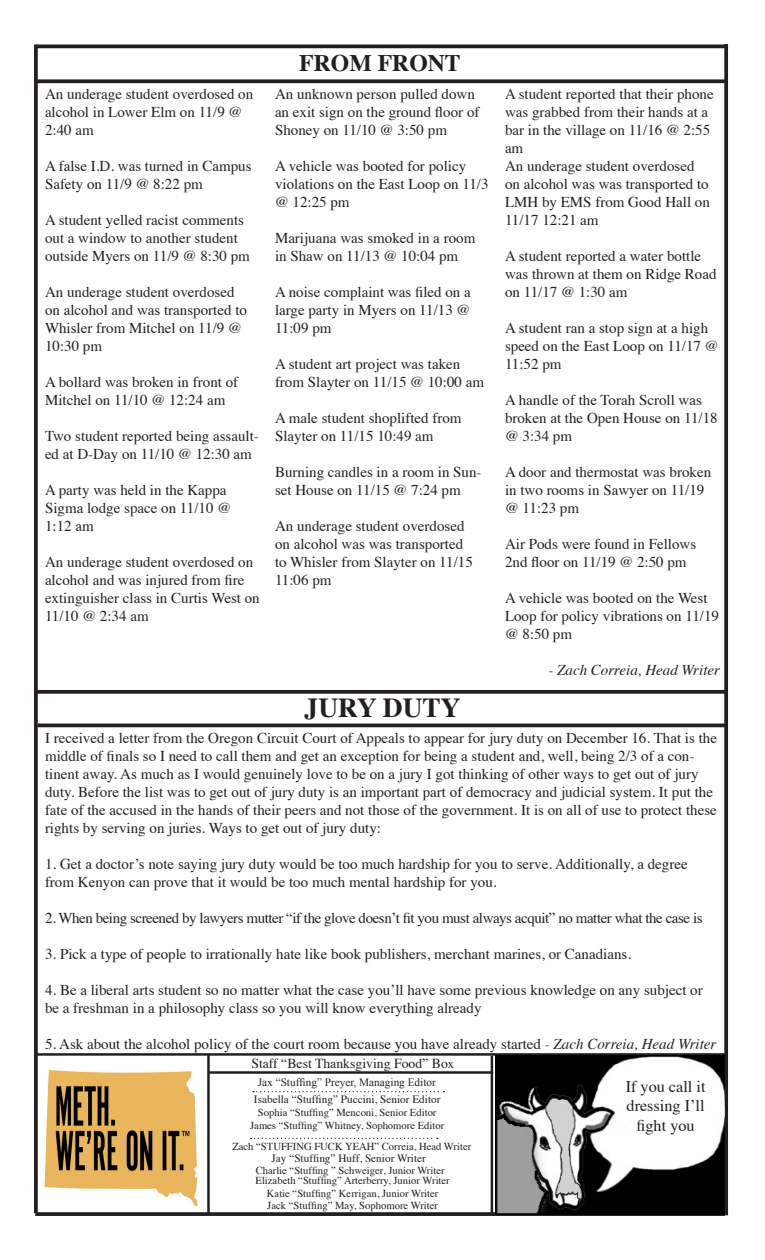
<style>
.page{position:relative;width:765px;height:1260px;background:#fff}
.page>*{position:absolute;margin:0;border:0;box-sizing:border-box;transform-origin:0 0}
.t1{font:700 27.5px "Times";color:#231f20}
.t2{font:700 23.75px "Times";color:#231f20}
.t3{font:16.25px/19.5px "Times";color:#231f20;text-align:center}
.t4{font:15px/18px "Times";color:#231f20}
.t5{font:15px "Times";letter-spacing:-.03em;color:#231f20}
.t6{font:italic 15px "Times";color:#231f20}
.t7{font:13.75px "Times";color:#231f20}
.t8{font:11.25px "Times";color:#231f20}
.t9{font:11.25px "Times New Roman";color:#231f20}
.t10{font:10.62px "Times";color:#231f20}
.s1{font-style:italic}
.s2{font-size:12.5px}
</style>
<div class="page">
<svg style="left:35px;top:1212px;width:690px;height:4px;background:#2f2b2c"></svg>
<hr style="left:207px;top:1054px;width:3px;height:161px;background:#231f20">
<hr style="left:37px;top:1053px;width:689px;height:3px;background:#231f20">
<hr style="left:491px;top:1056px;width:2px;height:157px;background:#231f20">
<svg style="left:34px;top:44px;width:4px;height:1169px;background:#2f2c2d"></svg>
<svg style="left:37px;top:44px;width:687px;height:4px;background:#3d3a3b"></svg>
<hr style="left:209px;top:1071px;width:284px;height:3px;background:#231f20">
<svg style="left:253px;top:1091px;width:191px;height:1px"></svg>
<svg style="left:35px;top:79px;width:689px;height:4px;background:#393637"></svg>
<svg style="left:724px;top:44px;width:4px;height:1171px;background:#302d2e"></svg>
<img style="left:495px;top:1055px;width:230px;height:160px">
<svg style="left:251px;top:1138px;width:187px;height:1px"></svg>
<svg style="left:35px;top:690px;width:690px;height:4px;background:#322f2f"></svg>
<hr style="left:38px;top:724px;width:688px;height:3px;background:#231f20">
<img style="left:44px;top:1070px;width:154px;height:137px">
<p class="t4" style="left:45px;top:84px;width:210px">An underage student overdosed on alcohol in Lower Elm on 11/9 @<br>2:40 am</p>
<p class="t4" style="left:45px;top:156px;width:208px">A false I.D. was turned in Campus<br>Safety on 11/9 @ 8:22 pm</p>
<p class="t4" style="left:45px;top:210px;width:206px">A student yelled racist comments out a window to another student outside Myers on 11/9 @ 8:30 pm</p>
<p class="t4" style="left:45px;top:282px;width:204px">An underage student overdosed on alcohol and was transported to<br>Whisler from Mitchel on 11/9 @<br>10:30 pm</p>
<p class="t4" style="left:45px;top:372px;width:195px">A bollard was broken in front of<br>Mitchel on 11/10 @ 12:24 am</p>
<p class="t4" style="left:45px;top:426px;width:215px">Two student reported being assault&shy;ed at D-Day on 11/10 @ 12:30 am</p>
<p class="t4" style="left:45px;top:480px;width:188px">A party was held in the Kappa<br>Sigma lodge space on 11/10 @<br>1:12 am</p>
<p class="t4" style="left:45px;top:552px;width:216px">An underage student overdosed on alcohol and was injured from fire extinguisher class in Curtis West on<br>11/10 @ 2:34 am</p>
<p class="t2" style="left:299px;top:40px;width:163px">FROM FRONT</p>
<p class="t4" style="left:275px;top:84px;width:206px">An unknown person pulled down an exit sign on the ground floor of<br>Shoney on 11/10 @ 3:50 pm</p>
<p class="t4" style="left:275px;top:156px;width:215px">A vehicle was booted for policy violations on the East Loop on 11/3 @ 12:25 pm</p>
<p class="t4" style="left:275px;top:228px;width:202px">Marijuana was smoked in a room in Shaw on 11/13 @ 10:04 pm</p>
<p class="t4" style="left:275px;top:282px;width:197px;text-align:justify">A noise complaint was filed on a large party in Myers on 11/13 @ 11:09 pm</p>
<p class="t4" style="left:275px;top:354px;width:211px">A student art project was taken from Slayter on 11/15 @ 10:00 am</p>
<p class="t4" style="left:275px;top:408px;width:188px">A male student shoplifted from<br>Slayter on 11/15 10:49 am</p>
<p class="t4" style="left:275px;top:462px;width:208px">Burning candles in a room in Sun&shy;set House on 11/15 @ 7:24 pm</p>
<p class="t4" style="left:275px;top:516px;width:199px">An underage student overdosed on alcohol was was transported to Whisler from Slayter on 11/15<br>11:06 pm</p>
<p class="t1" style="left:305px;top:681px;width:158px">JURY DUTY</p>
<p class="t4" style="left:505px;top:84px;width:210px">A student reported that their phone</p>
<p class="t4" style="left:505px;top:102px;width:207px">was grabbed from their hands at a bar in the village on 11/16 @ 2:55 am</p>
<p class="t4" style="left:505px;top:156px;width:206px">An underage student overdosed on alcohol was was transported to<br>LMH by EMS from Good Hall on<br>11/17 12:21 am</p>
<p class="t4" style="left:505px;top:246px;width:213px">A student reported a water bottle was thrown at them on Ridge Road on 11/17 @ 1:30 am</p>
<p class="t4" style="left:505px;top:318px;width:215px">A student ran a stop sign at a high speed on the East Loop on 11/17 @<br>11:52 pm</p>
<p class="t4" style="left:505px;top:390px;width:214px">A handle of the Torah Scroll was broken at the Open House on 11/18 @ 3:34 pm</p>
<p class="t4" style="left:505px;top:462px;width:208px">A door and thermostat was broken in two rooms in Sawyer on 11/19 @ 11:23 pm</p>
<p class="t4" style="left:505px;top:534px;width:193px">Air Pods were found in Fellows<br>2nd floor on 11/19 @ 2:50 pm</p>
<p class="t4" style="left:505px;top:588px;width:216px">A vehicle was booted on the West<br>Loop for policy vibrations on 11/19 @ 8:50 pm</p>
<p class="t6" style="left:548px;top:657px;width:173px">- Zach Correia, Head Writer</p>
<p class="t4" style="left:45px;top:728px;width:674px">I received a letter from the Oregon Circuit Court of Appeals to appear for jury duty on December 16. That is the middle of finals so I need to call them and get an exception for being a student and, well, being 2/3 of a con&shy;tinent away. As much as I would genuinely love to be on a jury I got thinking of other ways to get out of jury duty. Before the list was to get out of jury duty is an important part of democracy and judicial system. It put the fate of the accused in the hands of their peers and not those of the government. It is on all of use to protect these rights by serving on juries. Ways to get out of jury duty:</p>
<p class="t4" style="left:45px;top:854px;width:644px">1. Get a doctor’s note saying jury duty would be too much hardship for you to serve. Additionally, a degree from Kenyon can prove that it would be too much mental hardship for you.</p>
<p class="t5" style="left:45px;top:904px;width:659px">2. When being screened by lawyers mutter “if the glove doesn’t fit you must always acquit” no matter what the case is</p>
<p class="t4" style="left:45px;top:944px;width:588px">3. Pick a type of people to irrationally hate like book publishers, merchant marines, or Canadians.</p>
<p class="t4" style="left:45px;top:980px;width:659px">4. Be a liberal arts student so no matter what the case you’ll have some previous knowledge on any subject or be a freshman in a philosophy class so you will know everything already</p>
<p class="t4" style="left:45px;top:1034px;width:673px">5. Ask about the alcohol policy of the court room because you have already started <span class="s1">- Zach Correia, Head Writer</span></p>
<p class="t7" style="left:251px;top:1050px;width:204px">Staff “Best Thanksgiving Food” Bo<span class="s2">x</span></p>
<p class="t9" style="left:258px;top:1075px;width:179px">Jax “Stuffing” Preyer, Managing Editor</p>
<p class="t8" style="left:254px;top:1089px;width:188px">Isabella “Stuffing” Puccini, Senior Editor</p>
<p class="t10" style="left:258px;top:1103px;width:180px">Sophia “Stuffing” Menconi, Senior Editor</p>
<p class="t10" style="left:250px;top:1115px;width:196px">James “Stuffing” Whitney, Sophomore Editor</p>
<p class="t8" style="left:272px;top:1148px;width:156px">Jay “Stuffing” Huff, Senior Writer</p>
<p class="t10" style="left:232px;top:1137px;width:240px">Zach “STUFFING FUCK YEAH” Correia, Head Writer</p>
<p class="t10" style="left:256px;top:1160px;width:190px">Charlie “Stuffing ” Schweiger, Junior Writer</p>
<p class="t10" style="left:256px;top:1170px;width:196px">Elizabeth “Stuffing” Arterberry, Junior Writer</p>
<p class="t10" style="left:267px;top:1183px;width:173px">Katie “Stuffing” Kerrigan, Junior Writer</p>
<p class="t10" style="left:267px;top:1196px;width:172px">Jack “Stuffing” May, Sophomore Writer</p>
<p class="t3" style="left:626px;top:1075px;width:81px">If you call it dressing I’ll fight you</p>
</div>
